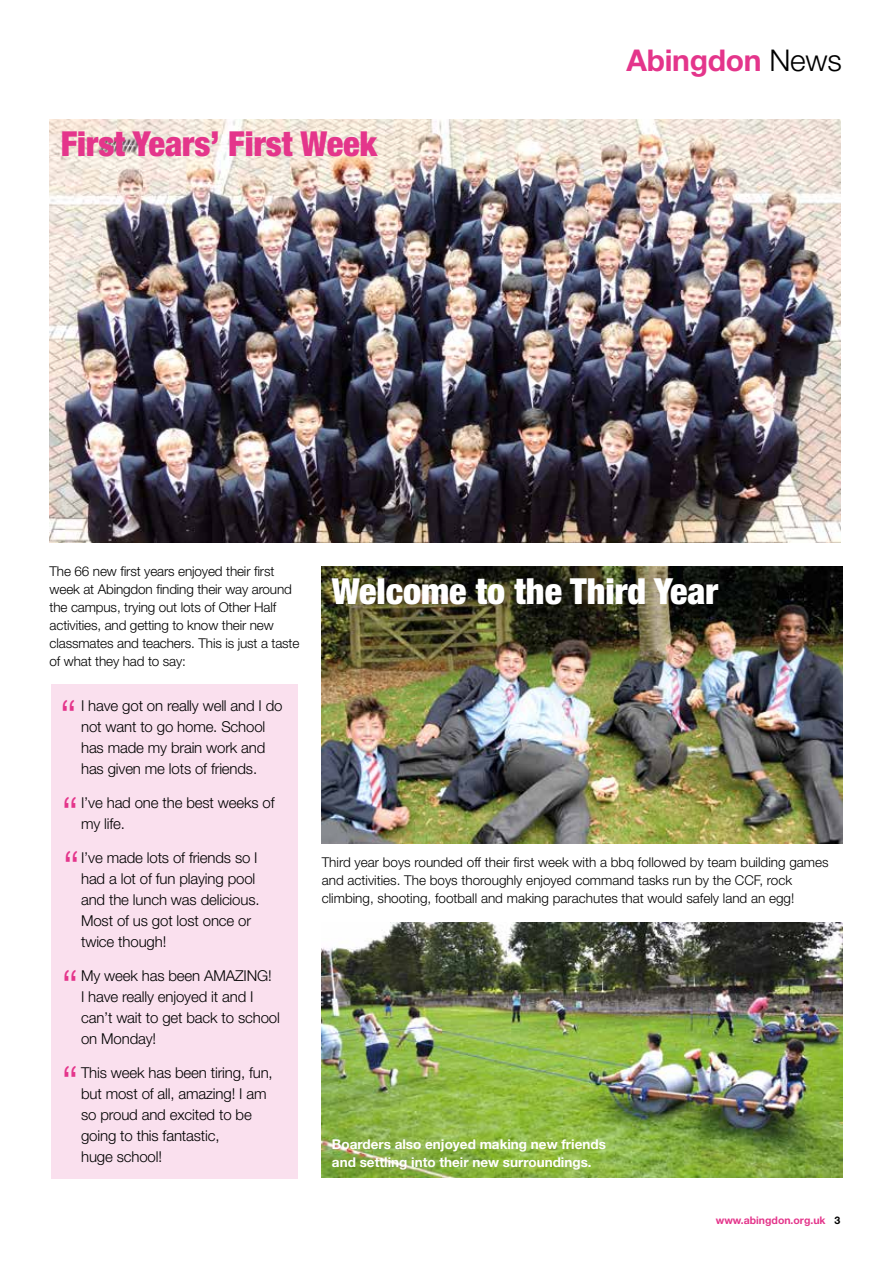
<style>
.page{position:relative;width:893px;height:1263px;background:#fff}
.page>*{position:absolute;margin:0;border:0;box-sizing:border-box;transform-origin:0 0}
.t1{font:300 45px/97.2px "Helvetica Neue LT Std";color:#e4358b}
.t2{font:900 condensed 36px "Helvetica Neue LT Std";color:#fff}
.t3{font:900 condensed 34.5px "Helvetica Neue LT Std";color:#e4358b}
.t4{font:700 30px "Helvetica Neue LT Std";letter-spacing:-.01em;color:#e4358b}
.t5{font:300 15px/21px "Helvetica Neue LT Std";letter-spacing:-.01em;color:#000}
.t6{font:300 13.5px/18px "Helvetica Neue LT Std";color:#000}
.t7{font:700 13.5px/18px "Helvetica Neue LT Std";color:#fff}
.t8{font:700 10.5px "Helvetica Neue LT Std";color:#e4358b}
.s1{font-weight:300;color:#000}
.s2{color:#000}
</style>
<div class="page">
<div style="left:52px;top:684px;width:246px;height:495px;background:#fae0ee"></div>
<img style="left:322px;top:567px;width:520px;height:276px">
<img style="left:50px;top:119px;width:790px;height:423px">
<img style="left:322px;top:923px;width:520px;height:254px">
<h3 class="t3" style="left:61px;top:123px;width:318px">First Years’ First Week</h3>
<h3 class="t4" style="left:626px;top:42px;width:217px">Abingdon <span class="s1">News</span></h3>
<p class="t6" style="left:50px;top:562px;width:251px">The 66 new first years enjoyed their first week at Abingdon finding their way around the campus, trying out lots of Other Half activities, and getting to know their new classmates and teachers. This is just a taste of what they had to say:</p>
<h1 class="t1" style="left:60px;top:666px;width:20px">“ “</h1>
<p class="t5" style="left:81px;top:695px;width:203px">I have got on really well and I do not want to go home. School has made my brain work and has given me lots of friends.</p>
<p class="t5" style="left:81px;top:792px;width:195px">I’ve had one the best weeks of my life.</p>
<p class="t5" style="left:81px;top:847px;width:180px">I’ve made lots of friends so I had a lot of fun playing pool and the lunch was delicious.<br>Most of us got lost once or twice though!</p>
<p class="t5" style="left:81px;top:964px;width:200px">My week has been AMAZING!<br>I have really enjoyed it and I can’t wait to get back to school on Monday!</p>
<p class="t5" style="left:81px;top:1061px;width:193px">This week has been tiring, fun, but most of all, amazing! I am so proud and excited to be going to this fantastic,<br>huge school!</p>
<h1 class="t1" style="left:63px;top:817px;width:18px">“</h1>
<h1 class="t1" style="left:62px;top:936px;width:18px;line-height:96.4px">“ “</h1>
<h2 class="t2" style="left:332px;top:568px;width:388px">Welcome to the Third Year</h2>
<p class="t6" style="left:322px;top:852px;width:508px">Third year boys rounded off their first week with a bbq followed by team building games and activities. The boys thoroughly enjoyed command tasks run by the CCF, rock climbing, shooting, football and making parachutes that would safely land an egg!</p>
<p class="t7" style="left:332px;top:1135px;width:275px">Boarders also enjoyed making new friends and settling into their new surroundings.</p>
<p class="t8" style="left:716px;top:1214px;width:126px">www.abingdon.org.uk <span class="s2">3</span></p>
</div>
